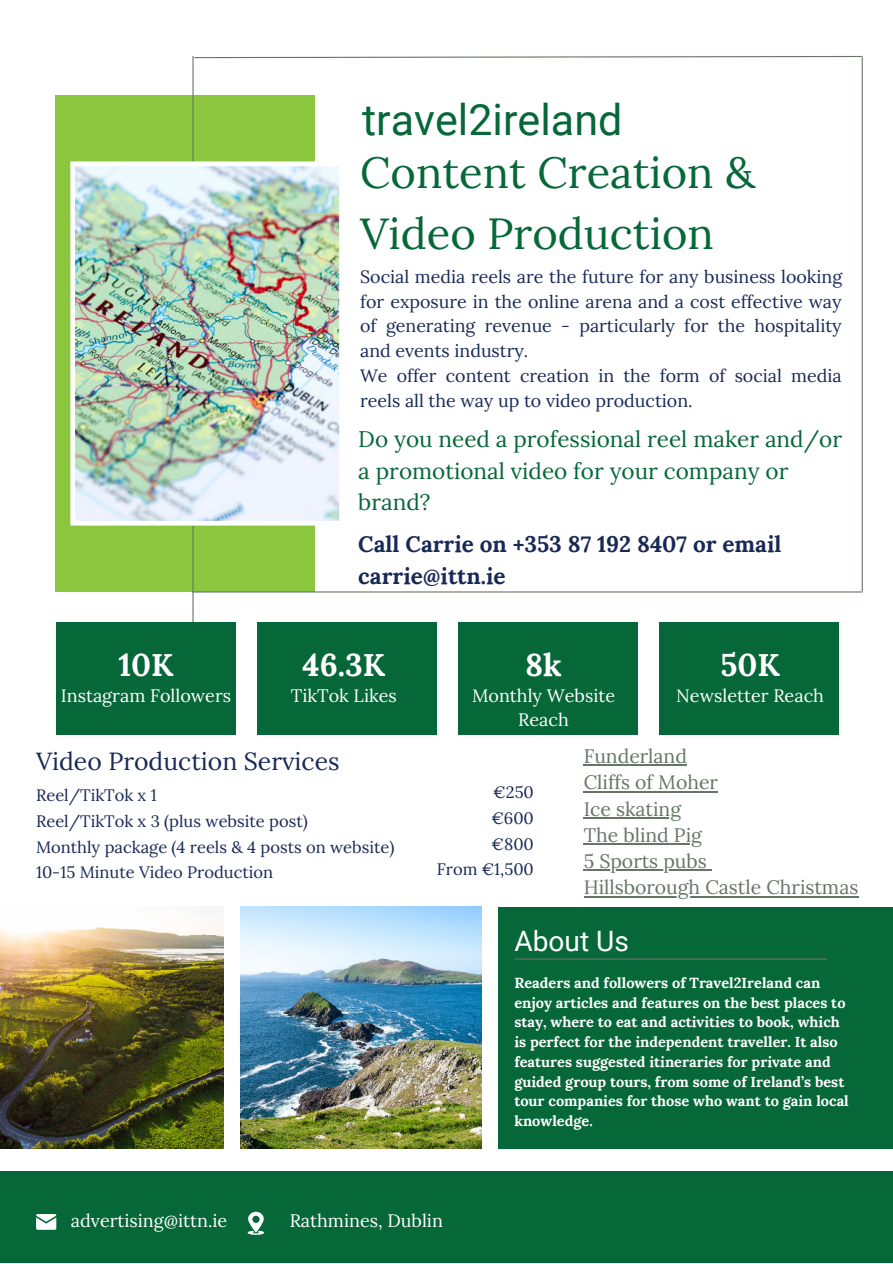
<style>
.page{position:relative;width:893px;height:1264px;background:#fff}
.page>*{position:absolute;margin:0;border:0;box-sizing:border-box;transform-origin:0 0}
.t1{font:43.5px/60.8px "Lora";color:#066738}
.t2{font:43.05px "Roboto";color:#066738}
.t3{font:700 31.5px "Lora";color:#fff}
.t4{font:28.05px "Roboto";color:#fff}
.t5{font:24.75px "Lora";color:#192957}
.t6{font:22.5px/31.5px "Lora";color:#066738}
.t7{font:700 22.5px/31.5px "Lora";color:#192957}
.t8{font:19.35px/26.2px "Lora";color:#657664}
.t9{font:18px/24.8px "Lora";color:#fff;text-align:center}
.t10{font:17.85px/24.8px "Lora";color:#192957}
.t11{font:16.5px/25.8px "Lora";color:#192957}
.t12{font:700 14.55px/19.8px "Lora";color:#fff}
</style>
<div class="page">
<div style="left:498px;top:906px;width:394px;height:242px;background:#066738"></div>
<hr style="left:514px;top:958px;width:313px;height:1px;background:#657664">
<div style="left:0;top:1171px;width:892px;height:91px;background:#066738"></div>
<img style="left:240px;top:906px;width:241px;height:242px">
<img style="left:0;top:915px;width:223px;height:233px">
<div style="left:55px;top:95px;width:260px;height:497px;background:#8cc63f"></div>
<hr style="left:192px;top:56px;width:1px;height:575px;background:#657664">
<img style="left:70px;top:161px;width:270px;height:364px">
<svg style="left:193px;top:55px;width:670px;height:4px"></svg>
<hr style="left:192px;top:591px;width:670px;height:1px;background:#657664">
<hr style="left:861px;top:57px;width:1px;height:534px;background:#657664">
<svg style="left:36px;top:1214px;width:20px;height:15px"></svg>
<div style="left:56px;top:621px;width:179px;height:113px;background:#066738"></div>
<div style="left:257px;top:621px;width:179px;height:113px;background:#066738"></div>
<div style="left:658px;top:621px;width:180px;height:113px;background:#066738"></div>
<div style="left:458px;top:621px;width:179px;height:113px;background:#066738"></div>
<svg style="left:248px;top:1211px;width:16px;height:23px"></svg>
<hr style="left:583px;top:764px;width:104px;height:2px;background:#657664">
<hr style="left:583px;top:790px;width:135px;height:2px;background:#657664">
<hr style="left:590px;top:817px;width:91px;height:1px;background:#657664">
<hr style="left:583px;top:843px;width:118px;height:2px;background:#657664">
<svg style="left:583px;top:869px;width:11px;height:2px"></svg>
<hr style="left:594px;top:869px;width:112px;height:2px;background:#657664">
<hr style="left:583px;top:896px;width:275px;height:1px;background:#657664">
<h2 class="t2" style="left:362px;top:89px;width:262px">travel2ireland</h2>
<h1 class="t1" style="left:360px;top:139px;width:396px">Content Creation &amp;<br>Video Production</h1>
<p class="t10" style="left:360px;top:263px;width:483px">Social media reels are the future for any business looking for exposure in the online arena and a cost effective way of generating revenue - particularly for the hospitality and events industry.<br>We offer content creation in the form of social media reels all the way up to video production.</p>
<h3 class="t6" style="left:358px;top:422px;width:485px">Do you need a professional reel maker and/or a promotional video for your company or brand?</h3>
<h3 class="t7" style="left:358px;top:526px;width:424px">Call Carrie on +353 87 192 8407 or email carrie@ittn.ie</h3>
<h3 class="t3" style="left:118px;top:637px;width:57px">10K</h3>
<h3 class="t3" style="left:302px;top:637px;width:84px">46.3K</h3>
<h3 class="t3" style="left:525px;top:637px;width:38px">8k</h3>
<h3 class="t3" style="left:720px;top:637px;width:61px">50K</h3>
<p class="t9" style="left:472px;top:681px;width:144px">Monthly Website<br>Reach</p>
<p class="t9" style="left:676px;top:681px;width:149px">Newsletter Reach</p>
<p class="t9" style="left:61px;top:681px;width:172px">Instagram Followers</p>
<p class="t9" style="left:291px;top:681px;width:107px">TikTok Likes</p>
<h3 class="t5" style="left:36px;top:742px;width:305px">Video Production Services</h3>
<p class="t11" style="left:36px;top:781px;width:360px">Reel/TikTok x 1<br>Reel/TikTok x 3 (plus website post)<br>Monthly package (4 reels &amp; 4 posts on website)<br>10-15 Minute Video Production</p>
<p class="t11" style="left:437px;top:778px;width:98px;text-align:right">€250<br>€600<br>€800<br>From €1,500</p>
<h3 class="t8" style="left:583px;top:741px;width:276px">Funderland<br>Cliffs of Moher<br>Ice skating<br>The blind Pig<br>5 Sports pubs<br>Hillsborough Castle Christmas</h3>
<p class="t9" style="left:71px;top:1207px;width:158px">advertising@ittn.ie</p>
<p class="t9" style="left:289px;top:1207px;width:155px">Rathmines, Dublin</p>
<h3 class="t4" style="left:514px;top:921px;width:116px">About Us</h3>
<p class="t12" style="left:514px;top:971px;width:336px">Readers and followers of Travel2Ireland can enjoy articles and features on the best places to stay, where to eat and activities to book, which is perfect for the independent traveller. It also features suggested itineraries for private and guided group tours, from some of Ireland’s best tour companies for those who want to gain local knowledge.</p>
</div>
